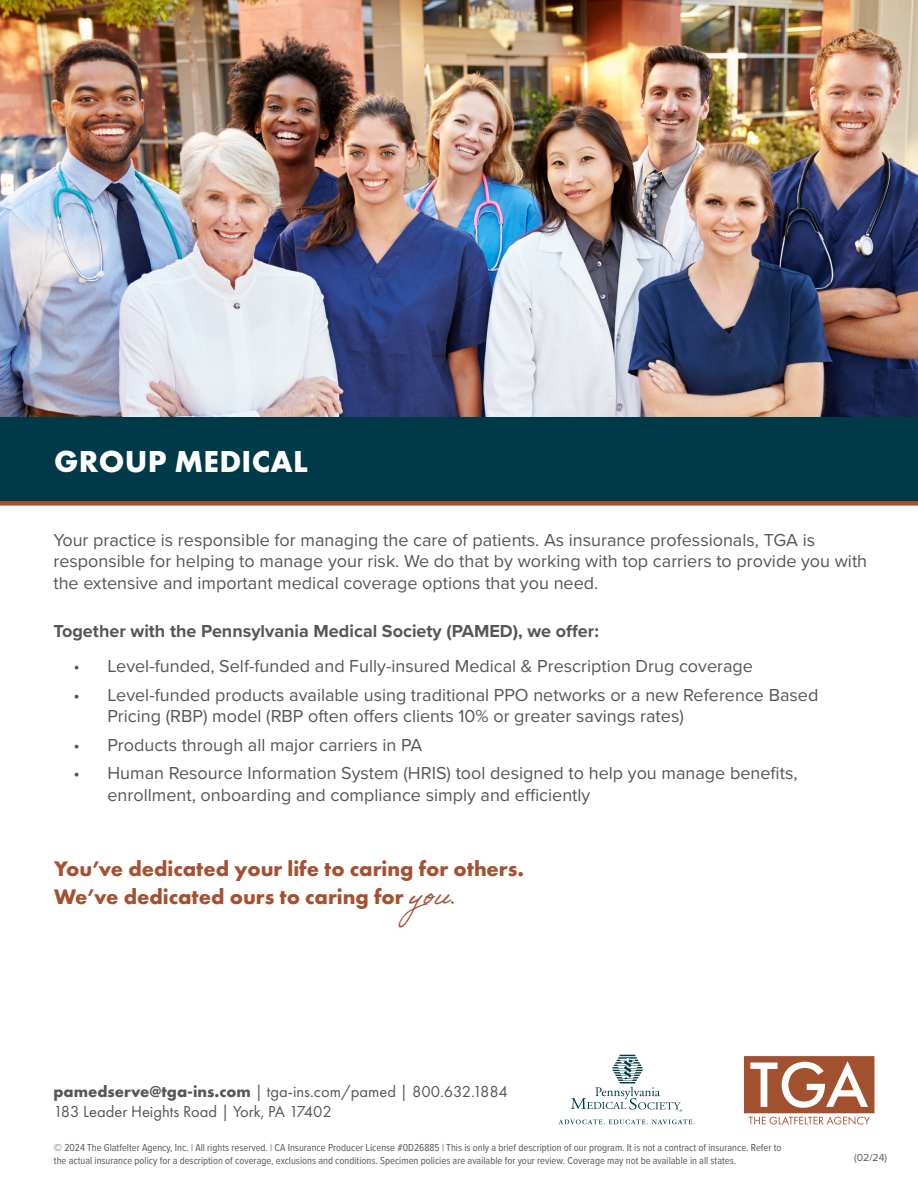
<style>
.page{position:relative;width:918px;height:1188px;background:#fff}
.page>*{position:absolute;margin:0;border:0;box-sizing:border-box;transform-origin:0 0}
.t1{font:700 31.5px "Futura PT";letter-spacing:.01em;color:#fff}
.t2{font:700 21.9px "Futura PT";color:#a55131}
.t3{font:18px/21.6px "Proxima Nova";color:#545759}
.t4{font:700 18px "Proxima Nova";color:#545759}
.t5{font:16.5px "Futura PT";color:#545759}
.t6{font:10.5px/12.6px "Proxima Nova Cond";color:#545759}
.t7{font:10.5px "Proxima Nova";color:#545759}
.s1{font-family:"Adobe Handwriting Ernie";font-weight:400;font-size:27.6px}
.s2{font-weight:700}
</style>
<div class="page">
<img style="left:0;top:0;width:918px;height:417px">
<div style="left:0;top:417px;width:918px;height:88px;background:#003a49"></div>
<svg style="left:744px;top:1056px;width:130px;height:69px"></svg>
<svg style="left:571px;top:1055px;width:111px;height:57px"></svg>
<svg style="left:559px;top:1119px;width:136px;height:5px"></svg>
<div style="left:0;top:501px;width:918px;height:5px;background:#a55131"></div>
<p class="t1" style="left:54px;top:441px;width:255px">GROUP MEDICAL</p>
<p class="t3" style="left:53px;top:528px;width:815px">Your practice is responsible for managing the care of patients. As insurance professionals, TGA is responsible for helping to manage your risk. We do that by working with top carriers to provide you with the extensive and important medical coverage options that you need.</p>
<p class="t4" style="left:53px;top:618px;width:547px">Together with the Pennsylvania Medical Society (PAMED), we offer:</p>
<p class="t3" style="left:74px;top:655px;width:681px">• Level-funded, Self-funded and Fully-insured Medical &amp; Prescription Drug coverage</p>
<p class="t3" style="left:107px;top:683px;width:712px;text-indent:-34px">• Level-funded products available using traditional PPO networks or a new Reference Based<br>Pricing (RBP) model (RBP often offers clients 10% or greater savings rates)</p>
<p class="t3" style="left:74px;top:733px;width:350px">• Products through all major carriers in PA</p>
<p class="t3" style="left:107px;top:762px;width:692px;text-indent:-34px">• Human Resource Information System (HRIS) tool designed to help you manage benefits, enrollment, onboarding and compliance simply and efficiently</p>
<p class="t2" style="left:54px;top:855px;width:472px">You’ve dedicated your life to caring for others.</p>
<p class="t2" style="left:54px;top:883px;width:403px">We’ve dedicated ours to caring for <span class="s1">you.</span></p>
<p class="t5" style="left:53px;top:1082px;width:456px"><span class="s2">pamedserve@tga-ins.com</span> | tga-ins.com/pamed | 800.632.1884</p>
<p class="t5" style="left:53px;top:1102px;width:280px">183 Leader Heights Road | York, PA 17402</p>
<p class="t6" style="left:54px;top:1141px;width:729px">© 2024 The Glatfelter Agency, Inc. | All rights reserved. | CA Insurance Producer License #0D26885 | This is only a brief description of our program. It is not a contract of insurance. Refer to the actual insurance policy for a description of coverage, exclusions and conditions. Specimen policies are available for your review. Coverage may not be available in all states.</p>
<p class="t7" style="left:854px;top:1150px;width:34px">(02/24)</p>
</div>
